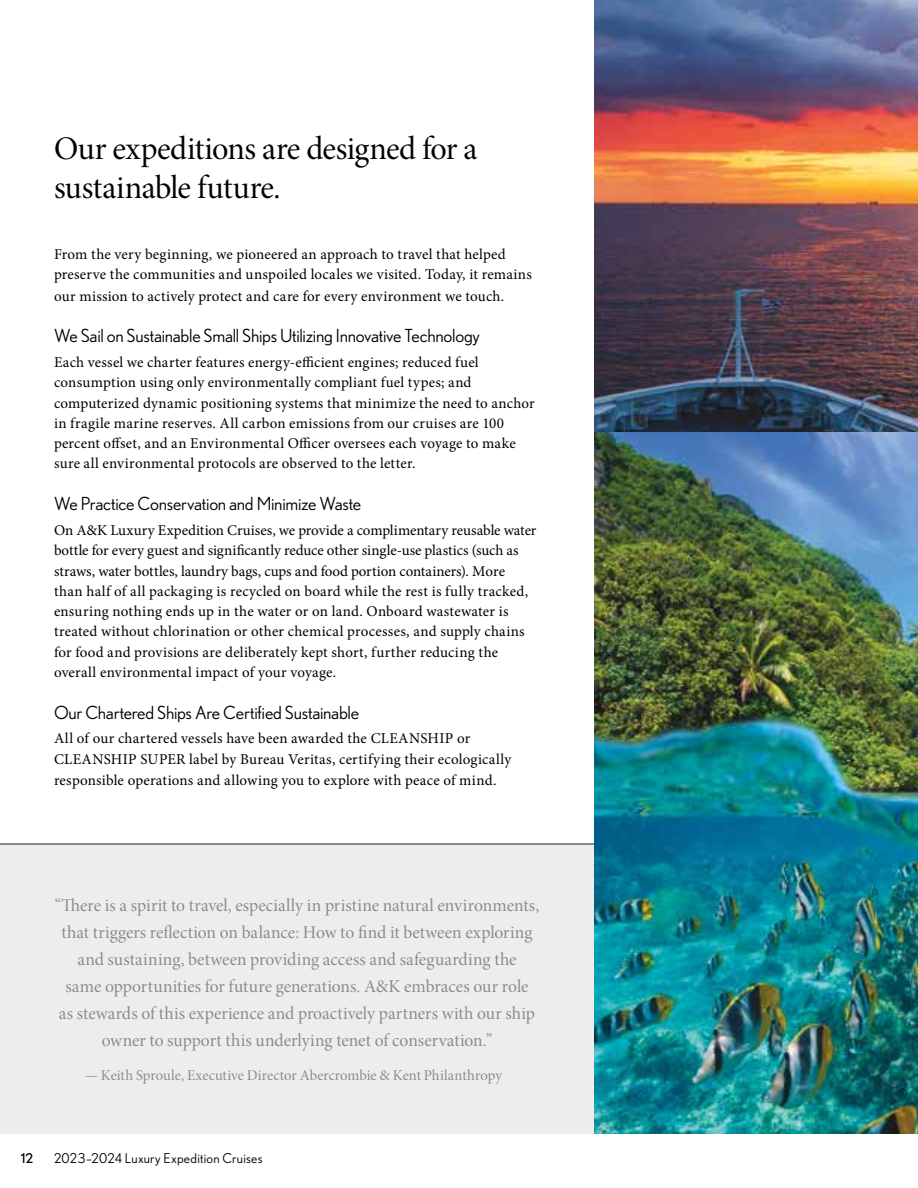
<style>
.page{position:relative;width:918px;height:1188px;background:#fff}
.page>*{position:absolute;margin:0;border:0;box-sizing:border-box;transform-origin:0 0}
.t1{font:33px/39px "Minion Pro Subh";letter-spacing:-.015em;color:#000001}
.t2{font:18px/27px "Minion Pro Subh";color:#898a8d;text-align:center}
.t3{font:18px "Nobel";letter-spacing:-.015em;color:#000001}
.t4{font:15px/20.2px "Minion Pro";letter-spacing:.01em;color:#000001}
.t5{font:15px "Minion Pro Subh";color:#898a8d}
.t6{font:13.5px "Nobel";letter-spacing:.015em;color:#000001}
.t7{font:13.5px "Nobel";color:#000001}
</style>
<div class="page">
<img style="left:594px;top:0;width:324px;height:1134px">
<div style="left:0;top:844px;width:594px;height:290px;background:#ededee"></div>
<hr style="left:0;top:843px;width:594px;height:1px;background:#898a8d">
<h1 class="t1" style="left:54px;top:129px;width:425px">Our expeditions are designed for a sustainable future.</h1>
<p class="t4" style="left:54px;top:244px;width:479px">From the very beginning, we pioneered an approach to travel that helped preserve the communities and unspoiled locales we visited. Today, it remains</p>
<p class="t4" style="left:54px;top:286px;width:452px">our mission to actively protect and care for every environment we touch.</p>
<p class="t3" style="left:54px;top:325px;width:427px">We Sail on Sustainable Small Ships Utilizing Innovative Technology</p>
<p class="t4" style="left:54px;top:352px;width:482px">Each vessel we charter features energy-efficient engines; reduced fuel consumption using only environmentally compliant fuel types; and computerized dynamic positioning systems that minimize the need to anchor in fragile marine reserves. All carbon emissions from our cruises are 100 percent offset, and an Environmental Officer oversees each voyage to make sure all environmental protocols are observed to the letter.</p>
<p class="t3" style="left:54px;top:493px;width:309px">We Practice Conservation and Minimize Waste</p>
<p class="t4" style="left:54px;top:520px;width:484px">On A&amp;K Luxury Expedition Cruises, we provide a complimentary reusable water bottle for every guest and significantly reduce other single-use plastics (such as straws, water bottles, laundry bags, cups and food portion containers). More than half of all packaging is recycled on board while the rest is fully tracked, ensuring nothing ends up in the water or on land. Onboard wastewater is treated without chlorination or other chemical processes, and supply chains for food and provisions are deliberately kept short, further reducing the overall environmental impact of your voyage.</p>
<p class="t3" style="left:54px;top:701px;width:307px">Our Chartered Ships Are Certified Sustainable</p>
<p class="t4" style="left:54px;top:728px;width:459px;line-height:20.9px">All of our chartered vessels have been awarded the CLEANSHIP or<br>CLEANSHIP SUPER label by Bureau Veritas, certifying their ecologically responsible operations and allowing you to explore with peace of mind.</p>
<p class="t2" style="left:55px;top:892px;width:486px">“There is a spirit to travel, especially in pristine natural environments, that triggers reflection on balance: How to find it between exploring and sustaining, between providing access and safeguarding the<br>same opportunities for future generations. A&amp;K embraces our role<br>as stewards of this experience and proactively partners with our ship owner to support this underlying tenet of conservation.”</p>
<p class="t5" style="left:85px;top:1066px;width:418px">— Keith Sproule, Executive Director Abercrombie &amp; Kent Philanthropy</p>
<p class="t7" style="left:21px;top:1150px;width:14px">12</p>
<p class="t6" style="left:54px;top:1150px;width:210px">2023–2024 Luxury Expedition Cruises</p>
</div>
